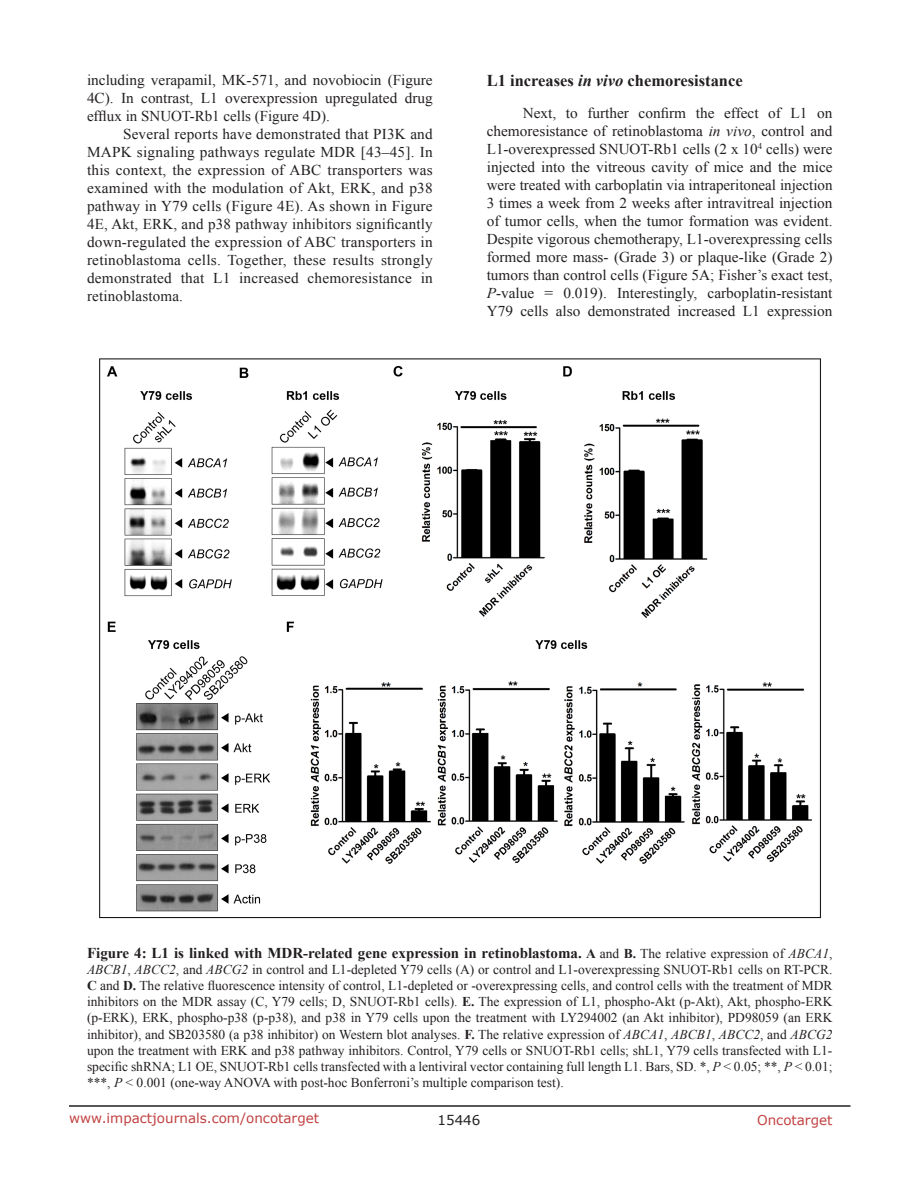
<style>
.page{position:relative;width:918px;height:1188px;background:#fff}
.page>*{position:absolute;margin:0;border:0;box-sizing:border-box;transform-origin:0 0}
.SubHeading{font:700 16.5px "Times New Roman";color:#231f20}
.BodyText{font:15px/18px "Times New Roman";color:#231f20;text-align:justify}
.figuretext{font:700 15px "Times New Roman";color:#231f20}
.figuretext-2{font:13.5px/16.2px "Times New Roman";color:#231f20;text-align:justify}
.t1{font:13.5px "Verdana";color:#c24141}
.t2{font:13.5px "Verdana";color:#231f20}
.s1{font-style:italic}
.s2{font-size:13.5px}
.s3{font-weight:400;font-size:13.5px}
.s4{font-weight:400;font-style:italic;font-size:13.5px}
.s5{font-weight:700}
</style>
<div class="page">
<hr style="left:69px;top:1105px;width:781px;height:2px;background:#231f20">
<img style="left:99px;top:358px;width:722px;height:561px">
<p class="BodyText" style="left:87px;top:71px;width:347px">including verapamil, MK-571, and novobiocin (Figure 4C). In contrast, L1 overexpression upregulated drug efflux in SNUOT-Rb1 cells (Figure 4D).</p>
<p class="BodyText" style="left:87px;top:125px;width:347px;text-indent:36px">Several reports have demonstrated that PI3K and MAPK signaling pathways regulate MDR [43–45]. In this context, the expression of ABC transporters was examined with the modulation of Akt, ERK, and p38 pathway in Y79 cells (Figure 4E). As shown in Figure 4E, Akt, ERK, and p38 pathway inhibitors significantly down-regulated the expression of ABC transporters in retinoblastoma cells. Together, these results strongly demonstrated that L1 increased chemoresistance in retinoblastoma.</p>
<p class="SubHeading" style="left:487px;top:69px;width:258px">L1 increases <span class="s1">in vivo</span> chemoresistance</p>
<p class="BodyText" style="left:487px;top:103px;width:347px;text-indent:36px">Next, to further confirm the effect of L1 on chemoresistance of retinoblastoma <span class="s1">in vivo</span>, control and L1-overexpressed SNUOT-Rb1 cells (2 x 10<sup>4</sup> cells) were injected into the vitreous cavity of mice and the mice were treated with carboplatin via intraperitoneal injection 3 times a week from 2 weeks after intravitreal injection of tumor cells, when the tumor formation was evident.<br>Despite vigorous chemotherapy, L1-overexpressing cells formed more mass- (Grade 3) or plaque-like (Grade 2) tumors than control cells (Figure 5A; Fisher’s exact test, <span class="s1">P</span>-value = 0.019). Interestingly, carboplatin-resistant Y79 cells also demonstrated increased L1 expression</p>
<p class="figuretext" style="left:87px;top:942px;width:747px">Figure 4: L1 is linked with MDR-related gene expression in retinoblastoma. <span class="s2">A</span> <span class="s3">and</span> <span class="s2">B.</span> <span class="s3">The relative expression of</span> <span class="s4">ABCA1</span><span class="s3">,</span></p>
<p class="figuretext-2" style="left:87px;top:961px;width:747px"><span class="s1">ABCB1</span>, <span class="s1">ABCC2</span>, and <span class="s1">ABCG2</span> in control and L1-depleted Y79 cells (A) or control and L1-overexpressing SNUOT-Rb1 cells on RT-PCR.<br><span class="s5">C</span> and <span class="s5">D.</span> The relative fluorescence intensity of control, L1-depleted or -overexpressing cells, and control cells with the treatment of MDR inhibitors on the MDR assay (C, Y79 cells; D, SNUOT-Rb1 cells). <span class="s5">E.</span> The expression of L1, phospho-Akt (p-Akt), Akt, phospho-ERK (p-ERK), ERK, phospho-p38 (p-p38), and p38 in Y79 cells upon the treatment with LY294002 (an Akt inhibitor), PD98059 (an ERK inhibitor), and SB203580 (a p38 inhibitor) on Western blot analyses. <span class="s5">F.</span> The relative expression of <span class="s1">ABCA1</span>, <span class="s1">ABCB1</span>, <span class="s1">ABCC2</span>, and <span class="s1">ABCG2 </span>upon the treatment with ERK and p38 pathway inhibitors. Control, Y79 cells or SNUOT-Rb1 cells; shL1, Y79 cells transfected with L1- specific shRNA; L1 OE, SNUOT-Rb1 cells transfected with a lentiviral vector containing full length L1. Bars, SD. *, <span class="s1">P</span> &lt; 0.05; **, <span class="s1">P</span> &lt; 0.01; ***, <span class="s1">P</span> &lt; 0.001 (one-way ANOVA with post-hoc Bonferroni’s multiple comparison test).</p>
<p class="t1" style="left:69px;top:1109px;width:252px">www.impactjournals.com/oncotarget</p>
<p class="t2" style="left:438px;top:1111px;width:44px">15446</p>
<p class="t1" style="left:757px;top:1111px;width:77px">Oncotarget</p>
</div>
